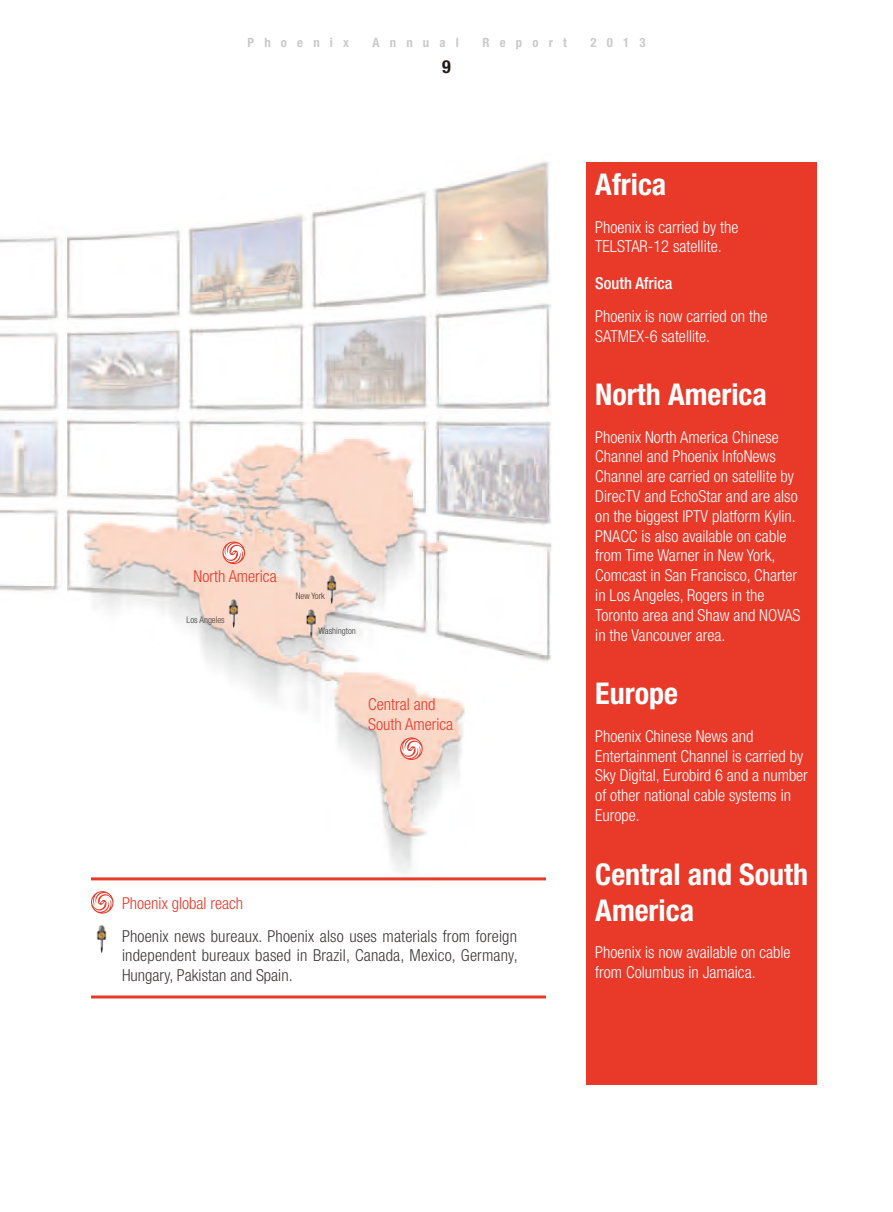
<style>
.page{position:relative;width:893px;height:1212px;background:#fff}
.page>*{position:absolute;margin:0;border:0;box-sizing:border-box;transform-origin:0 0}
.t1{font:700 condensed 30px/36px "Helvetica Neue LT Std";color:#fff}
.t2{font:700 condensed 18px "Helvetica Neue LT Std";color:#231916}
.t3{font:300 condensed 16.5px/19.8px "Helvetica Neue LT Std";color:#fff}
.t4{font:300 condensed 16.5px/19.8px "Helvetica Neue LT Std";letter-spacing:.01em;color:#3f3b3a;text-align:justify}
.t5{font:300 condensed 16.5px/19.8px "Helvetica Neue LT Std";color:#e83929}
.t6{font:500 condensed 16.5px "Helvetica Neue LT Std";color:#fff}
.t7{font:700 condensed 12.75px "Helvetica Neue LT Std";letter-spacing:.8em;color:#c9cacb}
.t8{font:300 condensed 9px "Helvetica Neue LT Std";color:#3f3b3a}
</style>
<div class="page">
<img style="left:0;top:161px;width:817px;height:924px">
<div style="left:586px;top:162px;width:231px;height:922px;background:#e83929"></div>
<svg style="left:91px;top:891px;width:23px;height:22px"></svg>
<svg style="left:92px;top:892px;width:21px;height:21px"></svg>
<svg style="left:222px;top:541px;width:23px;height:23px"></svg>
<svg style="left:223px;top:542px;width:21px;height:21px"></svg>
<svg style="left:400px;top:737px;width:23px;height:23px"></svg>
<svg style="left:401px;top:738px;width:21px;height:21px"></svg>
<img style="left:93px;top:923px;width:19px;height:30px">
<img style="left:322px;top:574px;width:19px;height:30px">
<img style="left:302px;top:608px;width:19px;height:30px">
<img style="left:224px;top:597px;width:19px;height:31px">
<hr style="left:91px;top:877px;width:455px;height:3px;background:#e83929">
<hr style="left:91px;top:995px;width:455px;height:3px;background:#e83929">
<p class="t7" style="left:248px;top:34px;width:103px">Phoenix</p>
<p class="t7" style="left:373px;top:34px;width:88px">Annual</p>
<p class="t7" style="left:482px;top:34px;width:86px">Report</p>
<p class="t7" style="left:590px;top:34px;width:57px">2013</p>
<p class="t2" style="left:442px;top:56px;width:10px">9</p>
<p class="t5" style="left:194px;top:566px;width:85px">North America</p>
<p class="t8" style="left:186px;top:615px;width:40px">Los Angeles</p>
<p class="t8" style="left:296px;top:591px;width:31px">New York</p>
<p class="t8" style="left:319px;top:626px;width:39px">Washington</p>
<p class="t5" style="left:368px;top:694px;width:86px">Central and<br>South America</p>
<p class="t5" style="left:122px;top:893px;width:123px">Phoenix global reach</p>
<p class="t4" style="left:122px;top:926px;width:397px">Phoenix news bureaux. Phoenix also uses materials from foreign independent bureaux based in Brazil, Canada, Mexico, Germany, Hungary, Pakistan and Spain.</p>
<h1 class="t1" style="left:595px;top:166px;width:73px">Africa</h1>
<p class="t3" style="left:595px;top:217px;width:145px">Phoenix is carried by the<br>TELSTAR-12 satellite.</p>
<p class="t6" style="left:595px;top:273px;width:78px">South Africa</p>
<p class="t3" style="left:595px;top:306px;width:174px">Phoenix is now carried on the<br>SATMEX-6 satellite.</p>
<h1 class="t1" style="left:595px;top:376px;width:173px">North America</h1>
<p class="t3" style="left:595px;top:427px;width:207px">Phoenix North America Chinese<br>Channel and Phoenix InfoNews<br>Channel are carried on satellite by<br>DirecTV and EchoStar and are also on the biggest IPTV platform Kylin.<br>PNACC is also available on cable from Time Warner in New York,<br>Comcast in San Francisco, Charter in Los Angeles, Rogers in the<br>Toronto area and Shaw and NOVAS in the Vancouver area.</p>
<h1 class="t1" style="left:595px;top:675px;width:84px">Europe</h1>
<p class="t3" style="left:595px;top:726px;width:214px">Phoenix Chinese News and<br>Entertainment Channel is carried by<br>Sky Digital, Eurobird 6 and a number of other national cable systems in<br>Europe.</p>
<h1 class="t1" style="left:595px;top:855px;width:214px">Central and South<br>America</h1>
<p class="t3" style="left:595px;top:942px;width:197px">Phoenix is now available on cable from Columbus in Jamaica.</p>
</div>
